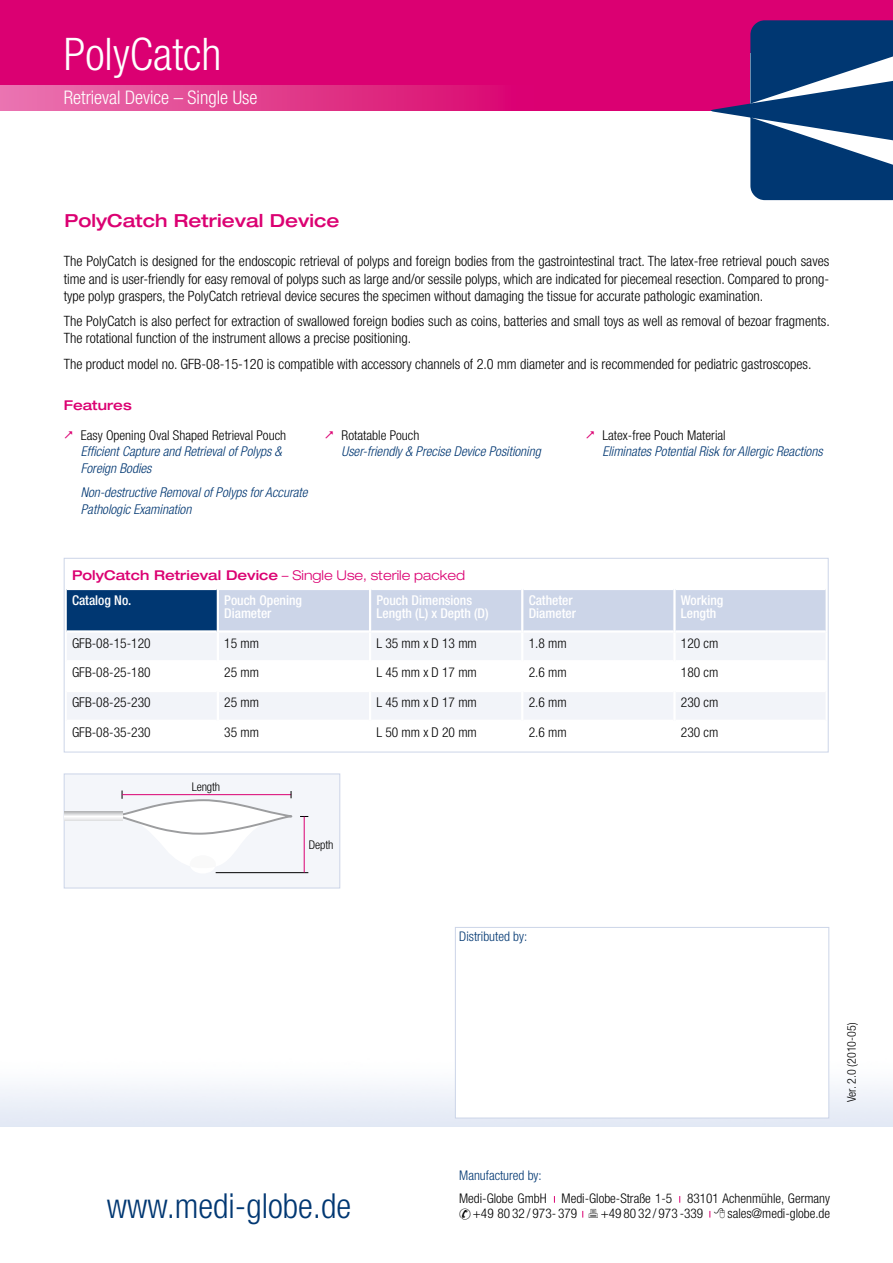
<style>
.page{position:relative;width:893px;height:1263px;background:#fff}
.page>*{position:absolute;margin:0;border:0;box-sizing:border-box;transform-origin:0 0}
.t1{font:300 condensed 45px "Helvetica Neue";color:#fff}
.t2{font:300 condensed 34.5px "Helvetica Neue";color:#003772}
.t3{font:300 condensed 18.75px "Helvetica Neue";color:#fff}
.t4{font:500 expanded 18px "Helvetica Neue";color:#db0072}
.t5{font:300 condensed 14.25px/17.1px "Helvetica Neue";color:#000;text-align:justify}
.t6{font:300 condensed 13.5px "Helvetica Neue";color:#000}
.t7{font:italic 300 condensed 13.5px/16.2px "Helvetica Neue";color:#003772}
.t8{font:500 condensed 13.5px/13.5px "Helvetica Neue";color:#fff}
.t9{font:500 expanded 13.5px/25.2px "Helvetica Neue";color:#db0072}
.t10{font:300 condensed 13.35px/15.1px "Helvetica Neue";color:#000;text-align:right}
.t11{font:300 condensed 13.35px "Helvetica Neue";color:#003772}
.t12{font:300 condensed 12px "Helvetica Neue";letter-spacing:-.01em;color:#000}
.s1{font-weight:300}
.s2{font-stretch:condensed;color:#fff}
.s3{color:#fff}
</style>
<div class="page">
<div style="left:455px;top:927px;width:374px;height:191px;background:#fff;border:1px solid #ccd5e8"></div>
<div style="left:0;top:0;width:893px;height:111px;background:#db0072"></div>
<svg style="left:711px;top:20px;width:182px;height:180px"></svg>
<div style="left:0;top:85px;width:651px;height:26px;background:linear-gradient(to right,#e974ac,#d80066)"></div>
<div style="left:66px;top:589px;width:152px;height:42px;background:#003772"></div>
<div style="left:219px;top:590px;width:607px;height:40px;background:#ccd5e8"></div>
<div style="left:67px;top:633px;width:758px;height:27px;background:#f2f4f9"></div>
<div style="left:67px;top:692px;width:758px;height:27px;background:#f2f4f9"></div>
<hr style="left:67px;top:588px;width:150px;height:2px;background:#fff">
<hr style="left:65px;top:589px;width:2px;height:44px;background:#fff">
<hr style="left:217px;top:588px;width:2px;height:45px;background:#fff">
<hr style="left:369px;top:588px;width:2px;height:45px;background:#fff">
<hr style="left:521px;top:588px;width:2px;height:45px;background:#fff">
<hr style="left:673px;top:588px;width:3px;height:45px;background:#fff">
<hr style="left:67px;top:630px;width:150px;height:3px;background:#fff">
<hr style="left:217px;top:633px;width:2px;height:28px;background:#fff">
<hr style="left:369px;top:633px;width:2px;height:28px;background:#fff">
<hr style="left:521px;top:633px;width:2px;height:28px;background:#fff">
<hr style="left:673px;top:633px;width:3px;height:28px;background:#fff">
<hr style="left:217px;top:691px;width:2px;height:30px;background:#fff">
<hr style="left:369px;top:691px;width:2px;height:30px;background:#fff">
<hr style="left:521px;top:691px;width:2px;height:30px;background:#fff">
<hr style="left:673px;top:691px;width:3px;height:30px;background:#fff">
<div style="left:64px;top:558px;width:765px;height:194px;border:1px solid #ccd5e8"></div>
<div style="left:64px;top:773px;width:276px;height:115px;background:#f4f6fa;border:1px solid #ccd5e8"></div>
<div style="left:190px;top:855px;width:26px;height:18px;background:#fff;border-radius:50%"></div>
<svg style="left:65px;top:811px;width:56px;height:10px"></svg>
<hr style="left:216px;top:872px;width:92px;height:1px;background:#000">
<hr style="left:304px;top:817px;width:1px;height:55px;background:#db0072">
<svg style="left:121px;top:790px;width:171px;height:76px"></svg>
<svg style="left:709px;top:1210px;width:2px;height:8px"></svg>
<h1 class="t1" style="left:64px;top:28px;width:159px">PolyCatch</h1>
<h3 class="t3" style="left:64px;top:87px;width:195px">Retrieval Device – Single Use</h3>
<p class="t4" style="left:64px;top:209px;width:276px">PolyCatch Retrieval Device</p>
<p class="t5" style="left:64px;top:253px;width:767px">The PolyCatch is designed for the endoscopic retrieval of polyps and foreign bodies from the gastrointestinal tract. The latex-free retrieval pouch saves time and is user-friendly for easy removal of polyps such as large and/or sessile polyps, which are indicated for piecemeal resection. Compared to prong&shy;type polyp graspers, the PolyCatch retrieval device secures the specimen without damaging the tissue for accurate pathologic examination.</p>
<p class="t5" style="left:64px;top:313px;width:767px">The PolyCatch is also perfect for extraction of swallowed foreign bodies such as coins, batteries and small toys as well as removal of bezoar fragments.<br>The rotational function of the instrument allows a precise positioning.</p>
<p class="t5" style="left:64px;top:355px;width:749px">The product model no. GFB-08-15-120 is compatible with accessory channels of 2.0 mm diameter and is recommended for pediatric gastroscopes.</p>
<p class="t9" style="left:64px;top:392px;width:69px">Features</p>
<p class="t6" style="left:81px;top:428px;width:207px">Easy Opening Oval Shaped Retrieval Pouch</p>
<p class="t7" style="left:81px;top:443px;width:202px">Efficient Capture and Retrieval of Polyps &amp;<br>Foreign Bodies</p>
<p class="t7" style="left:81px;top:484px;width:228px">Non-destructive Removal of Polyps for Accurate<br>Pathologic Examination</p>
<p class="t6" style="left:342px;top:428px;width:79px">Rotatable Pouch</p>
<p class="t7" style="left:342px;top:443px;width:201px">User-friendly &amp; Precise Device Positioning</p>
<p class="t6" style="left:602px;top:428px;width:125px">Latex-free Pouch Material</p>
<p class="t7" style="left:602px;top:443px;width:222px">Eliminates Potential Risk for Allergic Reactions</p>
<p class="t9" style="left:72px;top:562px;width:395px">PolyCatch Retrieval Device <span class="s1">– Single Use, sterile packed<br></span><span class="s2">Catalog No.</span></p>
<p class="t8" style="left:224px;top:593px;width:79px">Pouch Opening<br>Diameter</p>
<p class="t8" style="left:376px;top:593px;width:114px">Pouch Dimensions<br>Length (L) x Depth (D)</p>
<p class="t8" style="left:529px;top:593px;width:49px">Catheter<br>Diameter</p>
<p class="t8" style="left:681px;top:593px;width:44px">Working<br>Length</p>
<p class="t6" style="left:72px;top:635px;width:80px">GFB-08-15-120</p>
<p class="t6" style="left:224px;top:635px;width:36px">15 mm</p>
<p class="t6" style="left:376px;top:635px;width:102px">L 35 mm x D 13 mm</p>
<p class="t6" style="left:529px;top:635px;width:39px">1.8 mm</p>
<p class="t6" style="left:681px;top:635px;width:39px">120 cm</p>
<p class="t6" style="left:72px;top:665px;width:80px">GFB-08-25-180</p>
<p class="t6" style="left:224px;top:665px;width:36px">25 mm</p>
<p class="t6" style="left:376px;top:665px;width:102px">L 45 mm x D 17 mm</p>
<p class="t6" style="left:529px;top:665px;width:39px">2.6 mm</p>
<p class="t6" style="left:681px;top:665px;width:39px">180 cm</p>
<p class="t6" style="left:72px;top:695px;width:80px">GFB-08-25-230</p>
<p class="t6" style="left:224px;top:695px;width:36px">25 mm</p>
<p class="t6" style="left:376px;top:695px;width:102px">L 45 mm x D 17 mm</p>
<p class="t6" style="left:529px;top:695px;width:39px">2.6 mm</p>
<p class="t6" style="left:681px;top:695px;width:39px">230 cm</p>
<p class="t6" style="left:72px;top:724px;width:80px">GFB-08-35-230</p>
<p class="t6" style="left:224px;top:724px;width:36px">35 mm</p>
<p class="t6" style="left:376px;top:724px;width:102px">L 50 mm x D 20 mm</p>
<p class="t6" style="left:529px;top:724px;width:39px">2.6 mm</p>
<p class="t6" style="left:681px;top:724px;width:39px">230 cm</p>
<p class="t12" style="left:192px;top:780px;width:30px">Length</p>
<p class="t12" style="left:309px;top:838px;width:26px">Depth</p>
<p class="t11" style="left:459px;top:929px;width:69px">Distributed by:</p>
<p class="t12" style="left:845px;top:1102px;width:81px;rotate:-90deg">Ver. 2.0 (2010-05)</p>
<p class="t11" style="left:459px;top:1167px;width:84px">Manufactured by:</p>
<h2 class="t2" style="left:107px;top:1186px;width:246px">www.medi-globe.de</h2>
<p class="t10" style="left:459px;top:1191px;width:372px">Medi-Globe GmbH <span class="s3">•</span> Medi-Globe-Straße 1-5 <span class="s3">•</span> 83101 Achenmühle, Germany +49 80 32 / 973- 379 <span class="s3">•</span> +49 80 32 / 973 -339 <span class="s3">•</span> sales@medi-globe.de</p>
</div>
